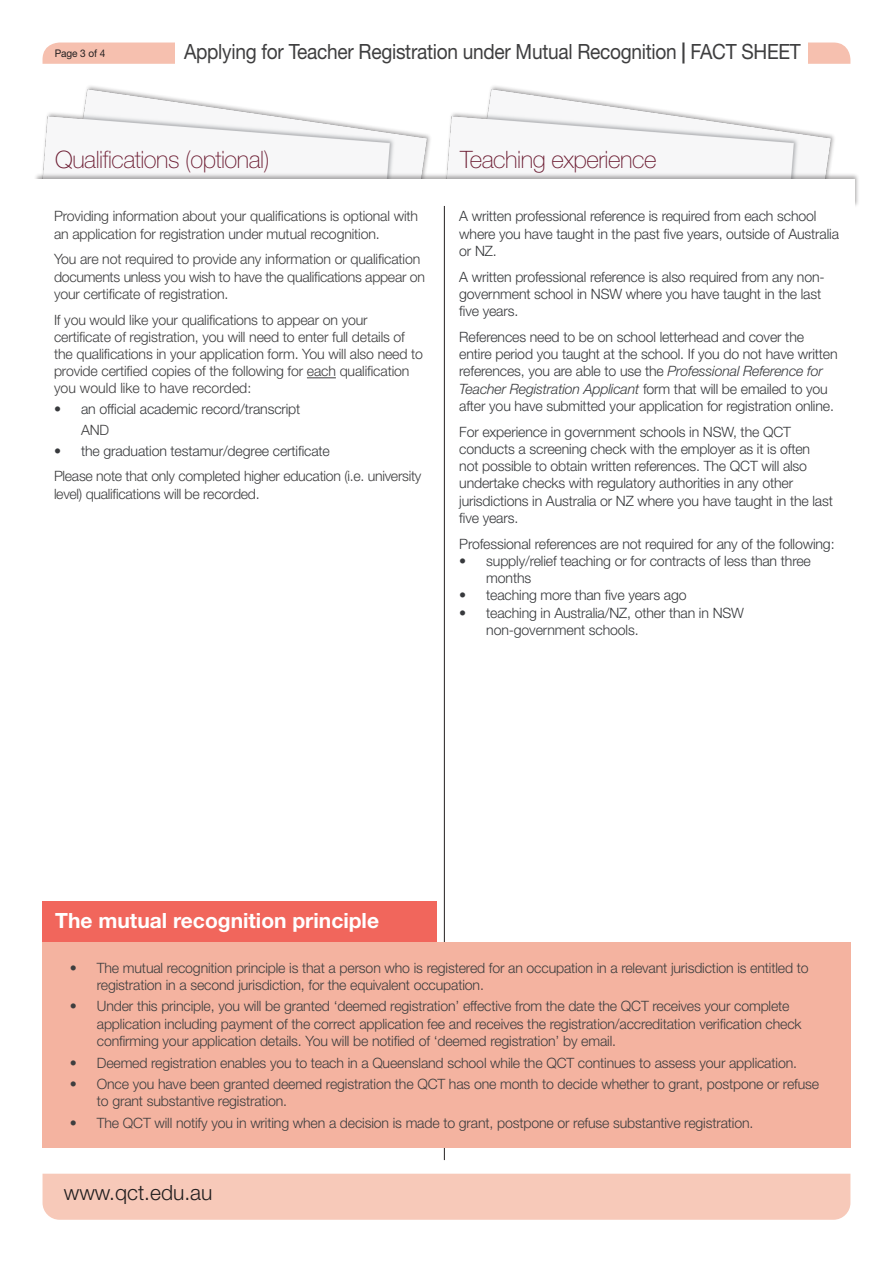
<style>
.page{position:relative;width:893px;height:1263px;background:#fff}
.page>*{position:absolute;margin:0;border:0;box-sizing:border-box;transform-origin:0 0}
.t1{font:100 24px "Helvetica Neue LT Std";letter-spacing:-.02em;color:#6b1b31}
.Title_-_Cover{font:21px "Helvetica Neue LT Std";letter-spacing:-.015em;color:#3e3e3f;scale:.91 1}
.t2{font:700 21px "Helvetica Neue LT Std";color:#fff}
.Title_-_Cover-2{font:300 21px "Helvetica Neue LT Std";color:#231f20}
.t3{font:300 14.25px/17.2px "Helvetica Neue LT Std";letter-spacing:-.01em;color:#3e3e3f}
.t4{font:300 14.25px/17.2px "Helvetica Neue LT Std";letter-spacing:-.01em;color:#37393c}
.Title_-_Cover-3{font:10.5px "Helvetica Neue LT Std";letter-spacing:-.01em;color:#231f20;scale:.96 1}
.s1{font-weight:700}
.s2{font-style:italic}
</style>
<div class="page">
<img style="left:42px;top:86px;width:379px;height:87px">
<img style="left:421px;top:86px;width:413px;height:87px">
<div style="left:34px;top:173px;width:825px;height:35px;background:#231f20;opacity:.38"></div>
<div style="left:17px;top:179px;width:838px;height:242px;background:#fff"></div>
<svg style="left:43px;top:43px;width:807px;height:21px;background:#f6c2b2"></svg>
<svg style="left:307px;top:377px;width:29px;height:1px"></svg>
<div style="left:43px;top:1174px;width:807px;height:46px;background:#f7c9b9"></div>
<hr style="left:444px;top:206px;width:1px;height:954px;background:#231f20">
<div style="left:43px;top:902px;width:394px;height:47px;background:#f1665c"></div>
<div style="left:43px;top:942px;width:808px;height:206px;background:#f4b3a0"></div>
<div style="left:176px;top:32px;width:632px;height:40px;background:#fff"></div>
<p class="Title_-_Cover-3" style="left:55px;top:47px;width:54px">Page 3 of 4</p>
<p class="Title_-_Cover" style="left:184px;top:39px;width:679px">Applying for Teacher Registration under Mutual Recognition <span class="s1">|</span> FACT SHEET</p>
<p class="t1" style="left:55px;top:145px;width:216px">Qualifications (optional)</p>
<p class="t1" style="left:460px;top:145px;width:198px">Teaching experience</p>
<p class="t3" style="left:54px;top:207px;width:366px">Providing information about your qualifications is optional with an application for registration under mutual recognition.</p>
<p class="t3" style="left:54px;top:250px;width:372px">You are not required to provide any information or qualification documents unless you wish to have the qualifications appear on your certificate of registration.</p>
<p class="t3" style="left:54px;top:311px;width:371px">If you would like your qualifications to appear on your certificate of registration, you will need to enter full details of the qualifications in your application form. You will also need to provide certified copies of the following for each qualification you would like to have recorded:</p>
<p class="t4" style="left:54px;top:400px;width:248px">• an official academic record/transcript</p>
<p class="t3" style="left:81px;top:421px;width:30px">AND</p>
<p class="t4" style="left:54px;top:442px;width:277px">• the graduation testamur/degree certificate</p>
<p class="t3" style="left:54px;top:467px;width:369px">Please note that only completed higher education (i.e. university level) qualifications will be recorded.</p>
<p class="t4" style="left:459px;top:207px;width:381px">A written professional reference is required from each school where you have taught in the past five years, outside of Australia or NZ.</p>
<p class="t4" style="left:459px;top:268px;width:367px">A written professional reference is also required from any non&shy;government school in NSW where you have taught in the last five years.</p>
<p class="t4" style="left:459px;top:328px;width:380px">References need to be on school letterhead and cover the entire period you taught at the school. If you do not have written references, you are able to use the <span class="s2">Professional Reference for Teacher Registration Applicant</span> form that will be emailed to you after you have submitted your application for registration online.</p>
<p class="t4" style="left:459px;top:423px;width:375px">For experience in government schools in NSW, the QCT conducts a screening check with the employer as it is often not possible to obtain written references. The QCT will also undertake checks with regulatory authorities in any other jurisdictions in Australia or NZ where you have taught in the last five years.</p>
<p class="t4" style="left:459px;top:535px;width:377px">Professional references are not required for any of the following:</p>
<p class="t4" style="left:486px;top:552px;width:326px;text-indent:-27px">• supply/relief teaching or for contracts of less than three months</p>
<p class="t4" style="left:459px;top:586px;width:229px">• teaching more than five years ago</p>
<p class="t4" style="left:486px;top:604px;width:259px;text-indent:-27px">• teaching in Australia/NZ, other than in NSW non-government schools.</p>
<p class="t2" style="left:55px;top:908px;width:325px">The mutual recognition principle</p>
<p class="t3" style="left:97px;top:959px;width:713px;text-indent:-27px">• The mutual recognition principle is that a person who is registered for an occupation in a relevant jurisdiction is entitled to registration in a second jurisdiction, for the equivalent occupation.</p>
<p class="t3" style="left:97px;top:997px;width:706px;text-indent:-27px">• Under this principle, you will be granted ‘deemed registration’ effective from the date the QCT receives your complete application including payment of the correct application fee and receives the registration/accreditation verification check confirming your application details. You will be notified of ‘deemed registration’ by email.</p>
<p class="t3" style="left:70px;top:1053px;width:729px">• Deemed registration enables you to teach in a Queensland school while the QCT continues to assess your application.</p>
<p class="t3" style="left:97px;top:1075px;width:724px;text-indent:-27px">• Once you have been granted deemed registration the QCT has one month to decide whether to grant, postpone or refuse to grant substantive registration.</p>
<p class="t3" style="left:70px;top:1114px;width:685px">• The QCT will notify you in writing when a decision is made to grant, postpone or refuse substantive registration.</p>
<p class="Title_-_Cover-2" style="left:64px;top:1179px;width:150px">www.qct.edu.au</p>
</div>
